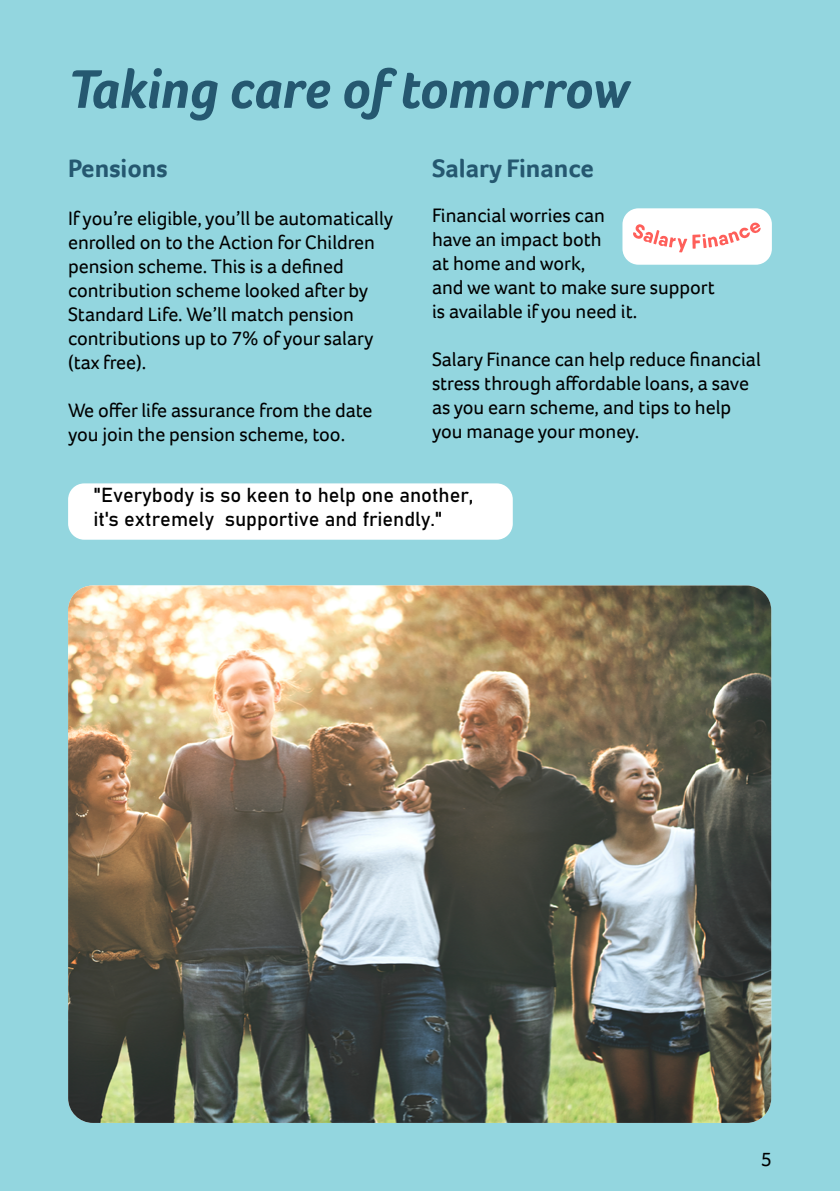
<style>
.page{position:relative;width:840px;height:1191px;background:#fff}
.page>*{position:absolute;margin:0;border:0;box-sizing:border-box;transform-origin:0 0}
.t1{font:italic 700 56px "Foco";color:#255870}
.t2{font:700 26px "Foco";color:#255870}
.t3{font:20px/24px "Foco";color:#000}
.t4{font:20px/24px "Bahnschrift";color:#000}
.s1{color:#fff}
</style>
<div class="page">
<div style="left:0;top:0;width:839px;height:1191px;background:#93d6df"></div>
<img style="left:68px;top:585px;width:702px;height:538px">
<div style="left:68px;top:483px;width:444px;height:57px;background:#fff;border-radius:16px"></div>
<div style="left:622px;top:208px;width:149px;height:57px;background:#fff;border-radius:16px"></div>
<svg style="left:633px;top:222px;width:127px;height:30px"></svg>
<h1 class="t1" style="left:68px;top:52px;width:562px">Taking care of tomorrow</h1>
<h2 class="t2" style="left:68px;top:151px;width:101px">Pensions</h2>
<p class="t3" style="left:68px;top:206px;width:326px">If you’re eligible, you’ll be automatically enrolled on to the Action for Children pension scheme. This is a defined contribution scheme looked after by Standard Life. We’ll match pension contributions up to 7% of your salary (tax free).</p>
<p class="t3" style="left:68px;top:398px;width:306px">We offer life assurance from the date you join the pension scheme, too.</p>
<h2 class="t2" style="left:432px;top:151px;width:163px">Salary Finance</h2>
<p class="t3" style="left:432px;top:203px;width:284px">Financial worries can<br>have an impact both<br>at home and work,<br>and we want to make sure support is available if you need it.</p>
<p class="t3" style="left:432px;top:347px;width:330px">Salary Finance can help reduce financial stress through affordable loans, a save as you earn scheme, and tips to help you manage your money.</p>
<p class="t4" style="left:94px;top:482px;width:381px">"Everybody is so keen to help one another, it's extremely supportive and friendly."<span class="s1">""</span></p>
<p class="t3" style="left:760px;top:1146px;width:12px">5</p>
</div>
